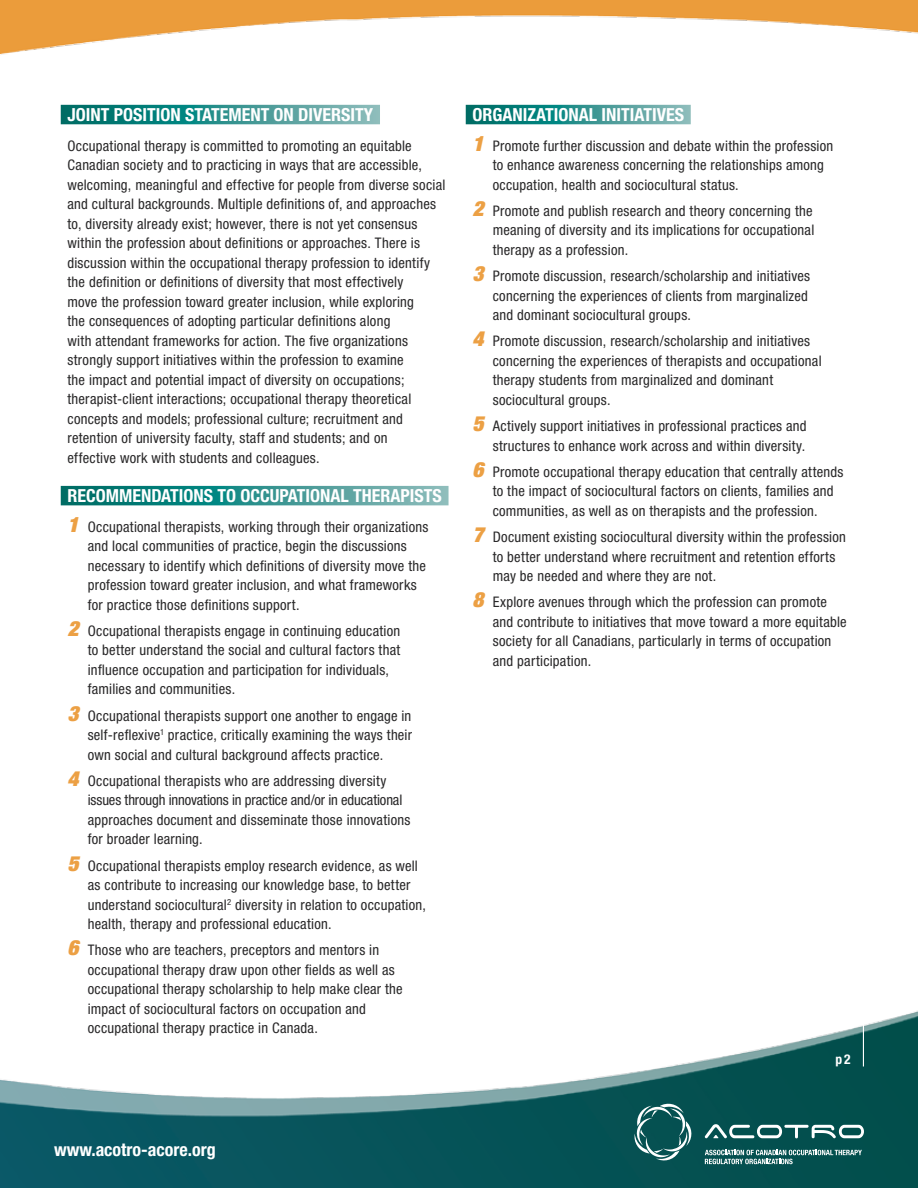
<style>
.page{position:relative;width:918px;height:1188px;background:#fff}
.page>*{position:absolute;margin:0;border:0;box-sizing:border-box;transform-origin:0 0}
.t1{font:700 condensed 18px "Helvetica Neue LT Std";color:#fff}
.t2{font:condensed 14.7px/19.5px "Helvetica Neue LT Std";letter-spacing:.015em;color:#292829}
.t3{font:700 condensed 13.5px "Helvetica Neue LT Std";color:#fff}
.s1{font-weight:900;font-style:italic;font-size:21px;color:#eca044}
</style>
<div class="page">
<img style="left:0;top:0;width:918px;height:1188px">
<svg style="left:705px;top:1150px;width:157px;height:14px"></svg>
<svg style="left:705px;top:1124px;width:159px;height:14px"></svg>
<svg style="left:633px;top:1102px;width:60px;height:61px"></svg>
<hr style="left:863px;top:1024px;width:1px;height:42px;background:#fff">
<svg style="left:61px;top:105px;width:319px;height:19px"></svg>
<svg style="left:61px;top:486px;width:388px;height:19px"></svg>
<svg style="left:466px;top:105px;width:225px;height:19px"></svg>
<p class="t1" style="left:68px;top:104px;width:307px">JOINT POSITION STATEMENT ON DIVERSITY</p>
<p class="t2" style="left:68px;top:136px;width:379px">Occupational therapy is committed to promoting an equitable Canadian society and to practicing in ways that are accessible, welcoming, meaningful and effective for people from diverse social and cultural backgrounds. Multiple definitions of, and approaches to, diversity already exist; however, there is not yet consensus within the profession about definitions or approaches. There is discussion within the occupational therapy profession to identify the definition or definitions of diversity that most effectively<br>move the profession toward greater inclusion, while exploring<br>the consequences of adopting particular definitions along<br>with attendant frameworks for action. The five organizations strongly support initiatives within the profession to examine<br>the impact and potential impact of diversity on occupations; therapist-client interactions; occupational therapy theoretical concepts and models; professional culture; recruitment and retention of university faculty, staff and students; and on<br>effective work with students and colleagues.</p>
<p class="t1" style="left:68px;top:485px;width:376px">RECOMMENDATIONS TO OCCUPATIONAL THERAPISTS</p>
<p class="t2" style="left:88px;top:517px;width:342px;text-indent:-20px"><span class="s1">1</span> Occupational therapists, working through their organizations and local communities of practice, begin the discussions necessary to identify which definitions of diversity move the profession toward greater inclusion, and what frameworks for practice those definitions support.</p>
<p class="t2" style="left:88px;top:621px;width:314px;text-indent:-20px"><span class="s1">2</span> Occupational therapists engage in continuing education to better understand the social and cultural factors that influence occupation and participation for individuals, families and communities.</p>
<p class="t2" style="left:88px;top:706px;width:326px;text-align:justify;text-indent:-20px"><span class="s1">3</span> Occupational therapists support one another to engage in self-reflexive<sup>1</sup> practice, critically examining the ways their own social and cultural background affects practice.</p>
<p class="t2" style="left:88px;top:771px;width:324px;text-indent:-20px"><span class="s1">4</span> Occupational therapists who are addressing diversity issues through innovations in practice and/or in educational approaches document and disseminate those innovations for broader learning.</p>
<p class="t2" style="left:88px;top:856px;width:340px;text-indent:-20px"><span class="s1">5</span> Occupational therapists employ research evidence, as well as contribute to increasing our knowledge base, to better understand sociocultural<sup>2</sup> diversity in relation to occupation, health, therapy and professional education.</p>
<p class="t2" style="left:88px;top:940px;width:317px;text-indent:-20px"><span class="s1">6</span> Those who are teachers, preceptors and mentors in occupational therapy draw upon other fields as well as occupational therapy scholarship to help make clear the impact of sociocultural factors on occupation and occupational therapy practice in Canada.</p>
<p class="t1" style="left:472px;top:104px;width:213px">ORGANIZATIONAL INITIATIVES</p>
<p class="t2" style="left:493px;top:136px;width:342px;text-indent:-20px"><span class="s1">1</span> Promote further discussion and debate within the profession to enhance awareness concerning the relationships among occupation, health and sociocultural status.</p>
<p class="t2" style="left:493px;top:201px;width:323px;text-align:justify;text-indent:-20px"><span class="s1">2</span> Promote and publish research and theory concerning the meaning of diversity and its implications for occupational therapy as a profession.</p>
<p class="t2" style="left:493px;top:266px;width:319px;text-indent:-20px"><span class="s1">3</span> Promote discussion, research/scholarship and initiatives concerning the experiences of clients from marginalized and dominant sociocultural groups.</p>
<p class="t2" style="left:493px;top:331px;width:330px;text-indent:-20px"><span class="s1">4</span> Promote discussion, research/scholarship and initiatives concerning the experiences of therapists and occupational therapy students from marginalized and dominant sociocultural groups.</p>
<p class="t2" style="left:472px;top:416px;width:336px;text-align:right"><span class="s1">5</span> Actively support initiatives in professional practices and structures to enhance work across and within diversity.</p>
<p class="t2" style="left:493px;top:462px;width:352px;text-indent:-20px"><span class="s1">6</span> Promote occupational therapy education that centrally attends to the impact of sociocultural factors on clients, families and communities, as well as on therapists and the profession.</p>
<p class="t2" style="left:493px;top:527px;width:355px;text-indent:-20px"><span class="s1">7</span> Document existing sociocultural diversity within the profession to better understand where recruitment and retention efforts may be needed and where they are not.</p>
<p class="t2" style="left:493px;top:592px;width:356px;text-indent:-20px"><span class="s1">8</span> Explore avenues through which the profession can promote and contribute to initiatives that move toward a more equitable society for all Canadians, particularly in terms of occupation and participation.</p>
<p class="t3" style="left:836px;top:1051px;width:16px">P2</p>
<p class="t1" style="left:54px;top:1138px;width:163px">WWW.ACOTRO-ACORE.ORG</p>
</div>
